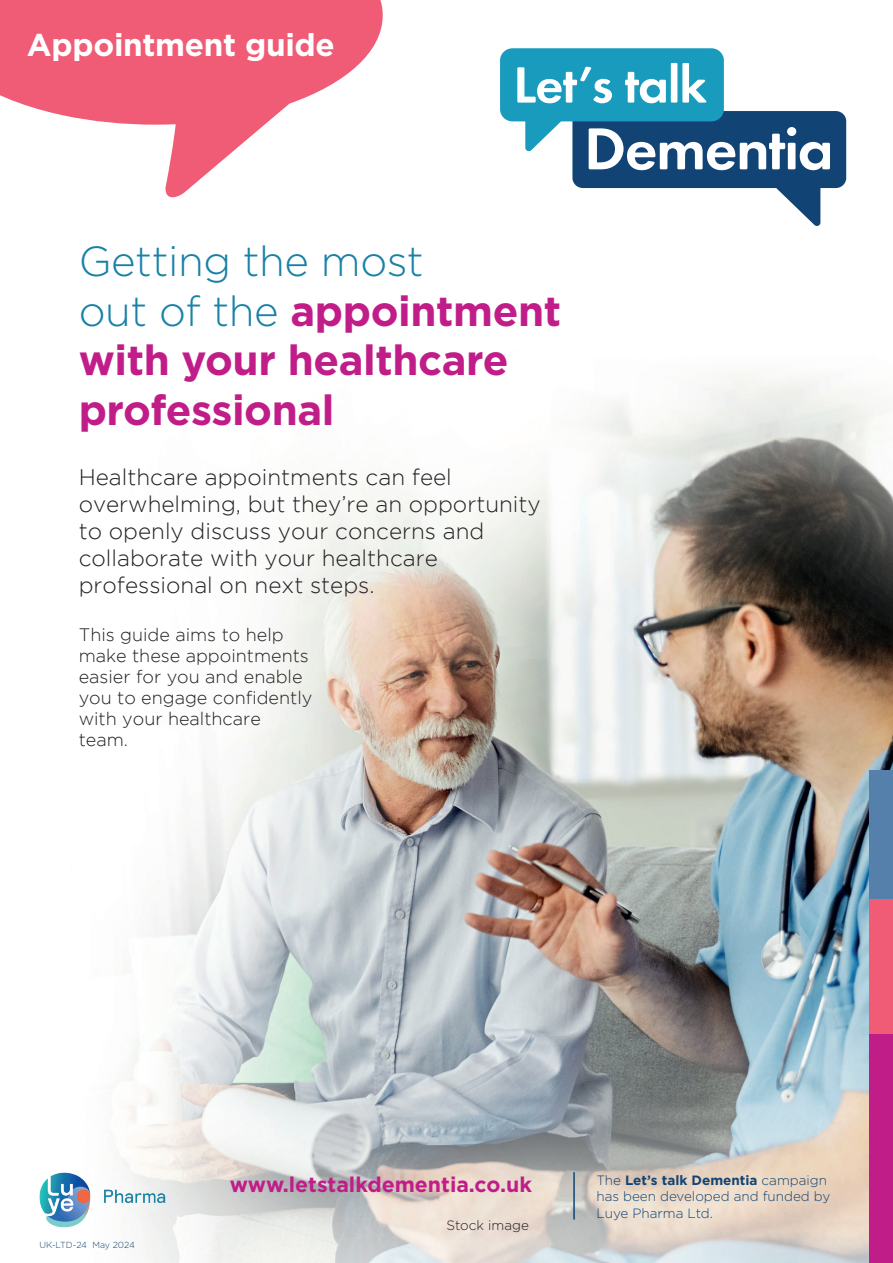
<style>
.page{position:relative;width:893px;height:1263px;background:#fff}
.page>*{position:absolute;margin:0;border:0;box-sizing:border-box;transform-origin:0 0}
.t1{font:700 42px/49.5px "Gotham";letter-spacing:-.01em;color:#c11d89}
.t2{font:700 31.5px "Gotham";letter-spacing:-.01em;color:#fff}
.t3{font:300 22.5px/27px "Gotham";color:#231f20}
.t4{font:700 21.3px "Gotham";color:#c11d89}
.t5{font:300 18px/21px "Gotham";color:#231f20}
.t6{font:300 13.5px/16.5px "Gotham";color:#114475}
.t7{font:300 13.5px "Gotham";color:#231f20}
.t8{font:300 8.85px "Gotham";letter-spacing:-.01em;color:#114475}
.s1{font-weight:300;color:#1881a6}
.s2{font-weight:700}
</style>
<div class="page">
<img style="left:39px;top:373px;width:854px;height:890px">
<svg style="left:500px;top:48px;width:346px;height:178px"></svg>
<div style="left:869px;top:771px;width:24px;height:492px;background:#c11d89"></div>
<div style="left:869px;top:771px;width:24px;height:263px;background:#f05b75"></div>
<div style="left:869px;top:770px;width:24px;height:128px;background:#5480ab"></div>
<img style="left:40px;top:1172px;width:125px;height:55px">
<svg style="left:0;top:0;width:383px;height:198px;fill:#f05b75"></svg>
<hr style="left:573px;top:1172px;width:2px;height:47px;background:#114475">
<h2 class="t2" style="left:27px;top:26px;width:309px">Appointment guide</h2>
<h1 class="t1" style="left:79px;top:235px;width:484px"><span class="s1">Getting the most<br>out of the</span> appointment with your healthcare professional</h1>
<p class="t3" style="left:79px;top:463px;width:464px">Healthcare appointments can feel overwhelming, but they’re an opportunity to openly discuss your concerns and collaborate with your healthcare professional on next steps.</p>
<p class="t5" style="left:79px;top:623px;width:235px">This guide aims to help make these appointments easier for you and enable you to engage confidently with your healthcare team.</p>
<p class="t8" style="left:40px;top:1239px;width:97px">UK-LTD-24 May 2024</p>
<p class="t4" style="left:230px;top:1172px;width:304px">www.letstalkdementia.co.uk</p>
<p class="t7" style="left:446px;top:1217px;width:84px">Stock image</p>
<p class="t6" style="left:596px;top:1171px;width:236px">The <span class="s2">Let’s talk Dementia</span> campaign has been developed and funded by<br>Luye Pharma Ltd.</p>
</div>
